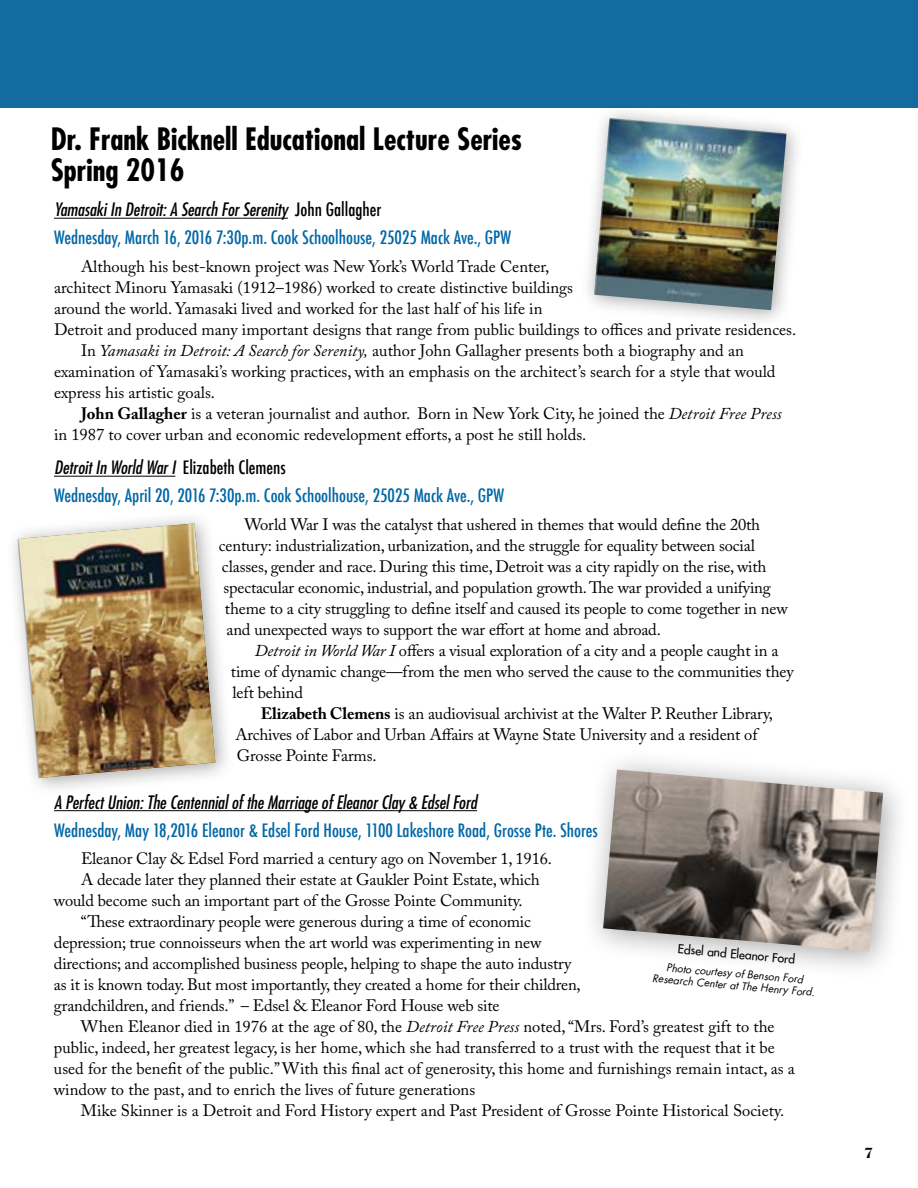
<style>
.page{position:relative;width:918px;height:1188px;background:#fff}
.page>*{position:absolute;margin:0;border:0;box-sizing:border-box;transform-origin:0 0}
.t1{font:700 condensed 30px/31.5px "Futura Std";color:#000}
.t2{font:500 condensed 18px "Futura";color:#0067a6}
.t3{font:italic condensed 18px "Futura Std";color:#000}
.t4{font:16.5px "Adobe Caslon Pro";letter-spacing:-.01em;color:#000}
.t5{font:700 15px "Caslon 224 Std";color:#000}
.t6{font:500 12px "Futura Std";color:#000}
.t7{font:italic 10.5px/12px "Futura Std";color:#000;text-align:center}
.s1{font-family:"Futura";font-weight:500;font-style:normal}
.s2{font-style:italic}
.s3{font-weight:700}
</style>
<div class="page">
<div style="left:0;top:0;width:918px;height:108px;background:#146b9f"></div>
<hr style="left:54px;top:218px;width:234px;height:1px;background:#000">
<hr style="left:54px;top:476px;width:121px;height:1px;background:#000">
<hr style="left:54px;top:810px;width:423px;height:1px;background:#000">
<div style="left:4px;top:510px;width:230px;height:287px;background:#000;opacity:.35"></div>
<img style="left:19px;top:523px;width:196px;height:255px">
<div style="left:581px;top:105px;width:225px;height:223px;background:#000;opacity:.35"></div>
<img style="left:594px;top:118px;width:193px;height:192px">
<div style="left:580px;top:747px;width:332px;height:234px;background:#000;opacity:.35"></div>
<img style="left:603px;top:770px;width:280px;height:182px">
<h1 class="t1" style="left:51px;top:123px;width:473px">Dr. Frank Bicknell Educational Lecture Series<br>Spring 2016</h1>
<p class="t3" style="left:54px;top:199px;width:329px">Yamasaki In Detroit: A Search For Serenity <span class="s1">John Gallagher</span></p>
<p class="t2" style="left:54px;top:226px;width:459px">Wednesday, March 16, 2016 7:30p.m. Cook Schoolhouse, 25025 Mack Ave., GPW</p>
<p class="t4" style="left:81px;top:257px;width:470px">Although his best-known project was New York’s World Trade Center,</p>
<p class="t4" style="left:54px;top:278px;width:521px">architect Minoru Yamasaki (1912–1986) worked to create distinctive buildings</p>
<p class="t4" style="left:54px;top:299px;width:490px">around the world. Yamasaki lived and worked for the last half of his life in</p>
<p class="t4" style="left:54px;top:320px;width:744px">Detroit and produced many important designs that range from public buildings to offices and private residences.</p>
<p class="t4" style="left:81px;top:341px;width:664px">In <span class="s2">Yamasaki in Detroit: A Search for Serenity,</span> author John Gallagher presents both a biography and an</p>
<p class="t4" style="left:54px;top:362px;width:723px">examination of Yamasaki’s working practices, with an emphasis on the architect’s search for a style that would</p>
<p class="t4" style="left:54px;top:383px;width:163px">express his artistic goals.</p>
<p class="t4" style="left:81px;top:404px;width:702px"><span class="s3">John Gallagher</span> is a veteran journalist and author. Born in New York City, he joined the <span class="s2">Detroit Free Press</span></p>
<p class="t4" style="left:54px;top:425px;width:534px">in 1987 to cover urban and economic redevelopment efforts, a post he still holds.</p>
<p class="t3" style="left:54px;top:457px;width:233px">Detroit In World War I <span class="s1">Elizabeth Clemens</span></p>
<p class="t2" style="left:54px;top:484px;width:452px">Wednesday, April 20, 2016 7:30p.m. Cook Schoolhouse, 25025 Mack Ave., GPW</p>
<p class="t4" style="left:244px;top:515px;width:517px">World War I was the catalyst that ushered in themes that would define the 20th</p>
<p class="t4" style="left:219px;top:536px;width:537px">century: industrialization, urbanization, and the struggle for equality between social</p>
<p class="t4" style="left:222px;top:557px;width:546px">classes, gender and race. During this time, Detroit was a city rapidly on the rise, with</p>
<p class="t4" style="left:223px;top:578px;width:549px">spectacular economic, industrial, and population growth. The war provided a unifying</p>
<p class="t4" style="left:225px;top:599px;width:564px">theme to a city struggling to define itself and caused its people to come together in new</p>
<p class="t4" style="left:226px;top:620px;width:436px">and unexpected ways to support the war effort at home and abroad.</p>
<p class="t4" style="left:255px;top:641px;width:525px"><span class="s2">Detroit in World War I</span> offers a visual exploration of a city and a people caught in a</p>
<p class="t4" style="left:231px;top:662px;width:564px">time of dynamic change—from the men who served the cause to the communities they</p>
<p class="t4" style="left:232px;top:683px;width:72px">left behind</p>
<p class="t4" style="left:261px;top:704px;width:514px"><span class="s3">Elizabeth Clemens</span> is an audiovisual archivist at the Walter P. Reuther Library,</p>
<p class="t4" style="left:235px;top:725px;width:523px">Archives of Labor and Urban Affairs at Wayne State University and a resident of</p>
<p class="t4" style="left:237px;top:746px;width:141px">Grosse Pointe Farms.</p>
<p class="t3" style="left:54px;top:791px;width:425px">A Perfect Union: The Centennial of the Marriage of Eleanor Clay &amp; Edsel Ford</p>
<p class="t2" style="left:54px;top:818px;width:545px">Wednesday, May 18,2016 Eleanor &amp; Edsel Ford House, 1100 Lakeshore Road, Grosse Pte. Shores</p>
<p class="t4" style="left:81px;top:849px;width:473px">Eleanor Clay &amp; Edsel Ford married a century ago on November 1, 1916.</p>
<p class="t4" style="left:81px;top:870px;width:460px">A decade later they planned their estate at Gaukler Point Estate, which</p>
<p class="t4" style="left:54px;top:891px;width:470px">would become such an important part of the Grosse Pointe Community.</p>
<p class="t4" style="left:81px;top:912px;width:451px">“These extraordinary people were generous during a time of economic</p>
<p class="t4" style="left:54px;top:933px;width:489px">depression; true connoisseurs when the art world was experimenting in new</p>
<p class="t4" style="left:54px;top:954px;width:519px">directions; and accomplished business people, helping to shape the auto industry</p>
<p class="t4" style="left:54px;top:975px;width:528px">as it is known today. But most importantly, they created a home for their children,</p>
<p class="t4" style="left:54px;top:996px;width:447px">grandchildren, and friends.” – Edsel &amp; Eleanor Ford House web site</p>
<p class="t4" style="left:81px;top:1017px;width:695px">When Eleanor died in 1976 at the age of 80, the <span class="s2">Detroit Free Press</span> noted, “Mrs. Ford’s greatest gift to the</p>
<p class="t4" style="left:54px;top:1038px;width:722px">public, indeed, her greatest legacy, is her home, which she had transferred to a trust with the request that it be</p>
<p class="t4" style="left:54px;top:1059px;width:742px">used for the benefit of the public.” With this final act of generosity, this home and furnishings remain intact, as a</p>
<p class="t4" style="left:54px;top:1080px;width:423px">window to the past, and to enrich the lives of future generations</p>
<p class="t4" style="left:81px;top:1101px;width:705px">Mike Skinner is a Detroit and Ford History expert and Past President of Grosse Pointe Historical Society.</p>
<p class="t6" style="left:679px;top:941px;width:119px;rotate:5deg">Edsel and Eleanor Ford</p>
<p class="t7" style="left:654px;top:960px;width:164px;rotate:5deg">Photo courtesy of Benson Ford<br>Research Center at The Henry Ford.</p>
<p class="t5" style="left:864px;top:1145px;width:10px">7</p>
</div>
